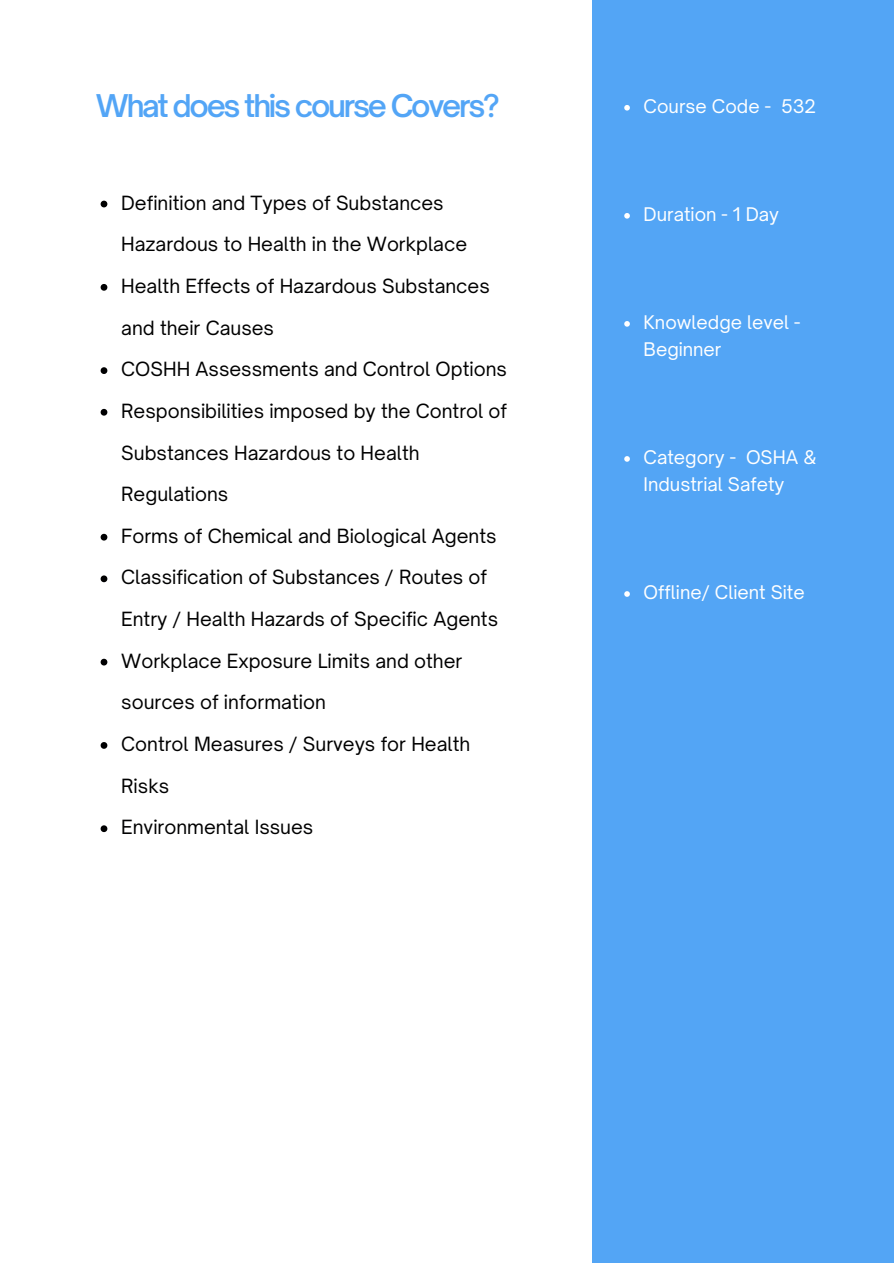
<style>
.page{position:relative;width:894px;height:1264px;background:#fff}
.page>*{position:absolute;margin:0;border:0;box-sizing:border-box;transform-origin:0 0}
.t1{font:600 30px "Open Sauce One";letter-spacing:-.075em;color:#53a5f6}
.t2{font:18.75px "Open Sauce One";color:#000001}
.t3{font:18px/27px "Open Sauce One";color:#fff}
</style>
<div class="page">
<div style="left:591px;top:0;width:302px;height:1262px;background:#53a5f5"></div>
<svg style="left:624px;top:105px;width:5px;height:6px"></svg>
<svg style="left:624px;top:213px;width:5px;height:6px"></svg>
<svg style="left:624px;top:321px;width:5px;height:6px"></svg>
<svg style="left:624px;top:456px;width:5px;height:6px"></svg>
<svg style="left:624px;top:591px;width:5px;height:6px"></svg>
<svg style="left:101px;top:201px;width:6px;height:6px"></svg>
<svg style="left:101px;top:284px;width:6px;height:7px"></svg>
<svg style="left:101px;top:367px;width:6px;height:7px"></svg>
<svg style="left:101px;top:409px;width:6px;height:6px"></svg>
<svg style="left:101px;top:534px;width:6px;height:6px"></svg>
<svg style="left:101px;top:575px;width:6px;height:7px"></svg>
<svg style="left:101px;top:658px;width:6px;height:7px"></svg>
<svg style="left:101px;top:742px;width:6px;height:6px"></svg>
<svg style="left:101px;top:825px;width:6px;height:7px"></svg>
<p class="t1" style="left:96px;top:87px;width:405px">What does this course Covers?</p>
<p class="t2" style="left:121px;top:191px;width:324px">Definition and Types of Substances</p>
<p class="t2" style="left:121px;top:232px;width:347px">Hazardous to Health in the Workplace</p>
<p class="t2" style="left:121px;top:274px;width:370px">Health Effects of Hazardous Substances</p>
<p class="t2" style="left:121px;top:316px;width:154px">and their Causes</p>
<p class="t2" style="left:121px;top:357px;width:387px">COSHH Assessments and Control Options</p>
<p class="t2" style="left:121px;top:399px;width:387px">Responsibilities imposed by the Control of</p>
<p class="t2" style="left:121px;top:441px;width:300px">Substances Hazardous to Health</p>
<p class="t2" style="left:121px;top:482px;width:109px">Regulations</p>
<p class="t2" style="left:121px;top:524px;width:377px">Forms of Chemical and Biological Agents</p>
<p class="t2" style="left:121px;top:565px;width:367px">Classification of Substances / Routes of</p>
<p class="t2" style="left:121px;top:607px;width:378px">Entry / Health Hazards of Specific Agents</p>
<p class="t2" style="left:121px;top:649px;width:342px">Workplace Exposure Limits and other</p>
<p class="t2" style="left:121px;top:690px;width:206px">sources of information</p>
<p class="t2" style="left:121px;top:732px;width:350px">Control Measures / Surveys for Health</p>
<p class="t2" style="left:121px;top:774px;width:49px">Risks</p>
<p class="t2" style="left:121px;top:815px;width:193px">Environmental Issues</p>
<h1 class="t3" style="left:643px;top:92px;width:174px">Course Code - 532</h1>
<p class="t3" style="left:643px;top:200px;width:137px">Duration - 1 Day</p>
<p class="t3" style="left:643px;top:308px;width:158px">Knowledge level -<br>Beginner</p>
<p class="t3" style="left:643px;top:443px;width:174px">Category - OSHA &amp;<br>Industrial Safety</p>
<p class="t3" style="left:643px;top:578px;width:163px">Offline/ Client Site</p>
</div>
